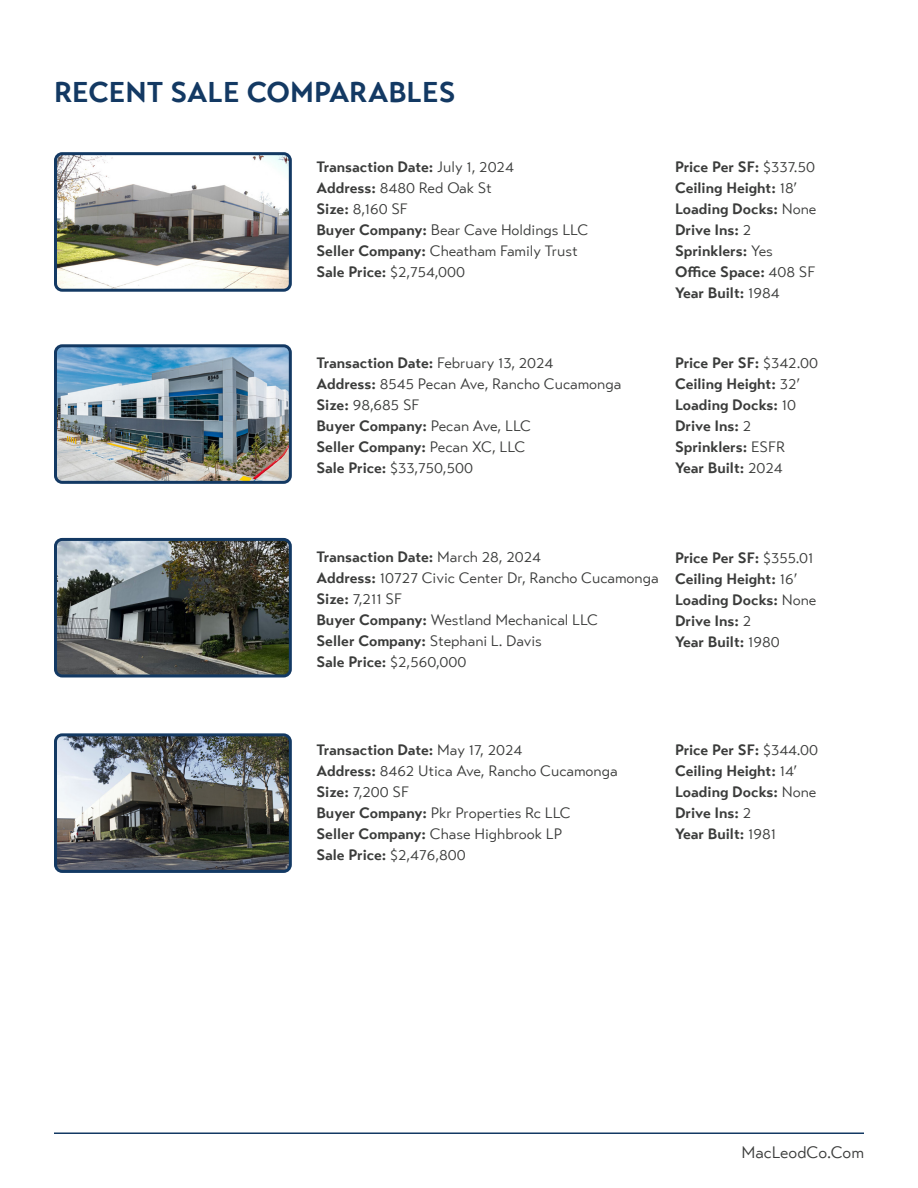
<style>
.page{position:relative;width:918px;height:1188px;background:#fff}
.page>*{position:absolute;margin:0;border:0;box-sizing:border-box;transform-origin:0 0}
.t1{font:700 28.5px "Transat Text";color:#133963}
.t2{font:16.5px "Transat Text Standard";color:#3b3c3b}
.t3{font:15px/21px "Transat Text Standard";color:#3b3c3b}
.t4{font:700 15px/21px "Transat Text";color:#3b3c3b}
.s1{font-family:"Transat Text";font-weight:700}
.s2{font-family:"Transat Text Standard";font-weight:400}
</style>
<div class="page">
<hr style="left:54px;top:1132px;width:810px;height:2px;background:#133963">
<img style="left:58px;top:156px;width:230px;height:132px">
<div style="left:54px;top:152px;width:238px;height:140px;border:3px solid #133963;border-radius:7px"></div>
<img style="left:58px;top:348px;width:230px;height:132px">
<div style="left:54px;top:344px;width:238px;height:140px;border:3px solid #133963;border-radius:7px"></div>
<img style="left:56px;top:542px;width:234px;height:134px">
<div style="left:54px;top:538px;width:238px;height:139px;border:3px solid #133963;border-radius:7px"></div>
<img style="left:58px;top:737px;width:230px;height:132px">
<div style="left:54px;top:733px;width:238px;height:140px;border:3px solid #133963;border-radius:7px"></div>
<p class="t1" style="left:54px;top:74px;width:403px">RECENT SALE COMPARABLES</p>
<p class="t3" style="left:316px;top:157px;width:273px"><span class="s1">Transaction Date:</span> July 1, 2024<br><span class="s1">Address:</span> 8480 Red Oak St<br><span class="s1">Size:</span> 8,160 SF<br><span class="s1">Buyer Company:</span> Bear Cave Holdings LLC<br><span class="s1">Seller Company:</span> Cheatham Family Trust<br><span class="s1">Sale Price:</span> $2,754,000</p>
<p class="t4" style="left:675px;top:157px;width:143px">Price Per SF: <span class="s2">$337.50<br></span>Ceiling Height: <span class="s2">18’<br></span>Loading Docks: <span class="s2">None<br></span>Drive Ins: <span class="s2">2<br></span>Sprinklers: <span class="s2">Yes<br></span>Office Space: <span class="s2">408 SF<br></span>Year Built: <span class="s2">1984</span></p>
<p class="t3" style="left:316px;top:352px;width:306px"><span class="s1">Transaction Date:</span> February 13, 2024<br><span class="s1">Address:</span> 8545 Pecan Ave, Rancho Cucamonga<br><span class="s1">Size:</span> 98,685 SF<br><span class="s1">Buyer Company:</span> Pecan Ave, LLC<br><span class="s1">Seller Company:</span> Pecan XC, LLC<br><span class="s1">Sale Price:</span> $33,750,500</p>
<p class="t4" style="left:675px;top:353px;width:145px">Price Per SF: <span class="s2">$342.00<br></span>Ceiling Height: <span class="s2">32’<br></span>Loading Docks: <span class="s2">10<br></span>Drive Ins: <span class="s2">2<br></span>Sprinklers: <span class="s2">ESFR<br></span>Year Built: <span class="s2">2024</span></p>
<p class="t3" style="left:316px;top:547px;width:344px"><span class="s1">Transaction Date:</span> March 28, 2024<br><span class="s1">Address:</span> 10727 Civic Center Dr, Rancho Cucamonga<br><span class="s1">Size:</span> 7,211 SF<br><span class="s1">Buyer Company:</span> Westland Mechanical LLC<br><span class="s1">Seller Company:</span> Stephani L. Davis<br><span class="s1">Sale Price:</span> $2,560,000</p>
<p class="t4" style="left:675px;top:547px;width:143px">Price Per SF: <span class="s2">$355.01<br></span>Ceiling Height: <span class="s2">16’<br></span>Loading Docks: <span class="s2">None<br></span>Drive Ins: <span class="s2">2<br></span>Year Built: <span class="s2">1980</span></p>
<p class="t3" style="left:316px;top:739px;width:303px"><span class="s1">Transaction Date:</span> May 17, 2024<br><span class="s1">Address:</span> 8462 Utica Ave, Rancho Cucamonga<br><span class="s1">Size:</span> 7,200 SF<br><span class="s1">Buyer Company:</span> Pkr Properties Rc LLC<br><span class="s1">Seller Company:</span> Chase Highbrook LP<br><span class="s1">Sale Price:</span> $2,476,800</p>
<p class="t4" style="left:675px;top:739px;width:145px">Price Per SF: <span class="s2">$344.00<br></span>Ceiling Height: <span class="s2">14’<br></span>Loading Docks: <span class="s2">None<br></span>Drive Ins: <span class="s2">2<br></span>Year Built: <span class="s2">1981</span></p>
<p class="t2" style="left:741px;top:1143px;width:124px">MacLeodCo.Com</p>
</div>
